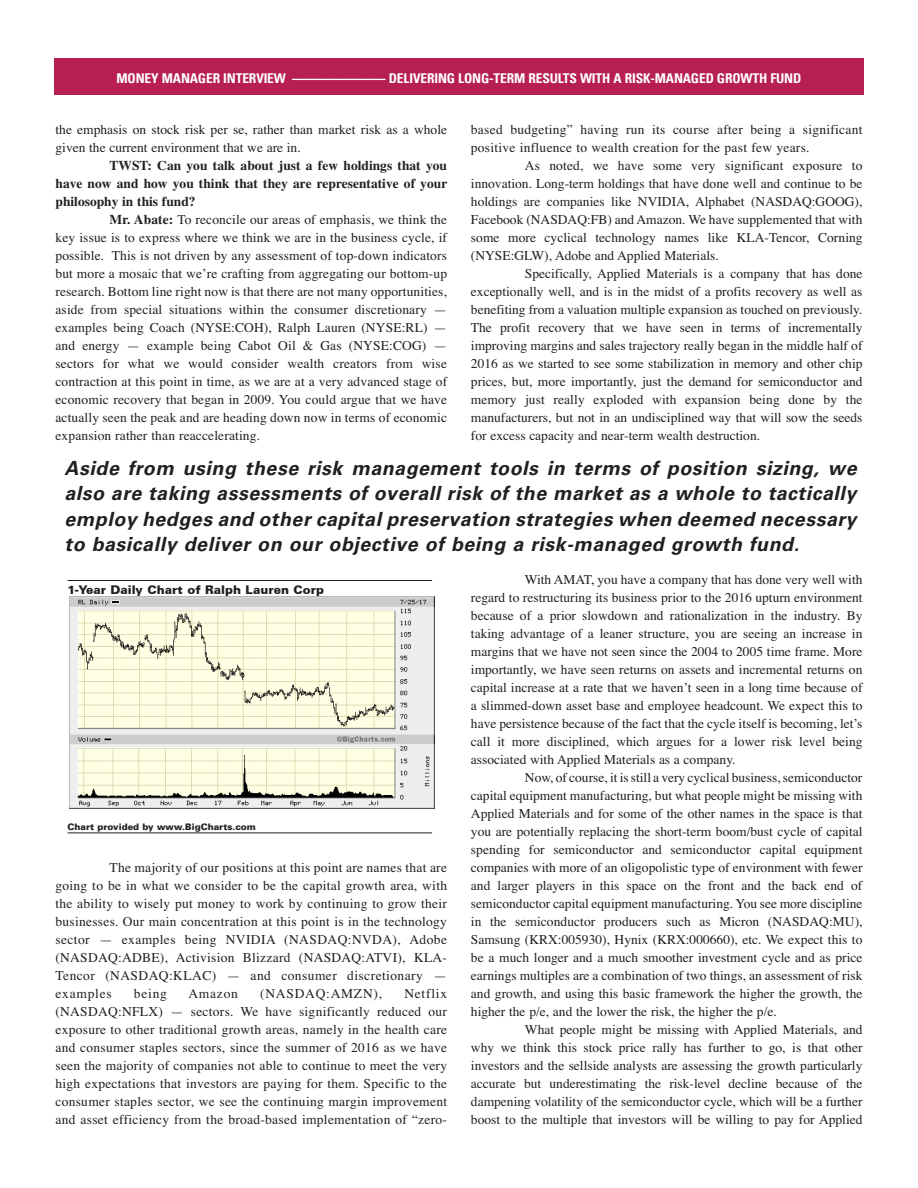
<style>
.page{position:relative;width:918px;height:1188px;background:#fff}
.page>*{position:absolute;margin:0;border:0;box-sizing:border-box;transform-origin:0 0}
.pullquote{font:italic 700 19.5px/25.5px "Univers";letter-spacing:.03em;color:#231f20;text-align:justify}
.Regular_Pullquote{font:13.5px/18px "Times";color:#231f20;text-align:justify}
.Regular_Pullquote-2{font:700 13.5px/18px "Times";color:#231f20;text-align:justify}
.Regular_Pullquote-3{font:13.5px/18px "Times";letter-spacing:.02em;color:#231f20}
.t1{font:700 condensed 13.5px "Univers LT";letter-spacing:-.01em;color:#fff}
.Regular_Pullquote-4{font:13.5px "Times";letter-spacing:.055em;color:#231f20}
.BODY_TEXT{font:900 12px "Univers CE";color:#231f20}
.BODY_TEXT-2{font:900 9px "Univers LT";color:#231f20}
.s1{font-weight:700}
</style>
<div class="page">
<div style="left:54px;top:58px;width:810px;height:36px;background:#b71e54"></div>
<hr style="left:68px;top:580px;width:364px;height:1px;background:#231f20">
<hr style="left:68px;top:833px;width:364px;height:1px;background:#231f20">
<img style="left:69px;top:597px;width:366px;height:211px">
<p class="t1" style="left:117px;top:70px;width:686px">MONEY MANAGER INTERVIEW ——————— DELIVERING LONG-TERM RESULTS WITH A RISK-MANAGED GROWTH FUND</p>
<p class="Regular_Pullquote" style="left:56px;top:121px;width:393px">the emphasis on stock risk per se, rather than market risk as a whole given the current environment that we are in.</p>
<p class="Regular_Pullquote-2" style="left:56px;top:157px;width:393px;text-indent:54px">TWST: Can you talk about just a few holdings that you have now and how you think that they are representative of your philosophy in this fund?</p>
<p class="Regular_Pullquote" style="left:56px;top:211px;width:393px;text-indent:54px"><span class="s1">Mr. Abate:</span> To reconcile our areas of emphasis, we think the key issue is to express where we think we are in the business cycle, if possible. This is not driven by any assessment of top-down indicators but more a mosaic that we’re crafting from aggregating our bottom-up research. Bottom line right now is that there are not many opportunities, aside from special situations within the consumer discretionary — examples being Coach (NYSE:COH), Ralph Lauren (NYSE:RL) — and energy — example being Cabot Oil &amp; Gas (NYSE:COG) — sectors for what we would consider wealth creators from wise contraction at this point in time, as we are at a very advanced stage of economic recovery that began in 2009. You could argue that we have actually seen the peak and are heading down now in terms of economic expansion rather than reaccelerating.</p>
<p class="Regular_Pullquote-3" style="left:471px;top:121px;width:393px">based budgeting” having run its course after being a significant positive influence to wealth creation for the past few years.</p>
<p class="Regular_Pullquote" style="left:471px;top:157px;width:393px;text-indent:54px">As noted, we have some very significant exposure to innovation. Long-term holdings that have done well and continue to be holdings are companies like NVIDIA, Alphabet (NASDAQ:GOOG), Facebook (NASDAQ:FB) and Amazon. We have supplemented that with some more cyclical technology names like KLA-Tencor, Corning (NYSE:GLW), Adobe and Applied Materials.</p>
<p class="Regular_Pullquote" style="left:471px;top:265px;width:393px;text-indent:54px">Specifically, Applied Materials is a company that has done exceptionally well, and is in the midst of a profits recovery as well as benefiting from a valuation multiple expansion as touched on previously.<br>The profit recovery that we have seen in terms of incrementally improving margins and sales trajectory really began in the middle half of 2016 as we started to see some stabilization in memory and other chip prices, but, more importantly, just the demand for semiconductor and memory just really exploded with expansion being done by the manufacturers, but not in an undisciplined way that will sow the seeds for excess capacity and near-term wealth destruction.</p>
<p class="pullquote" style="left:64px;top:455px;width:794px">Aside from using these risk management tools in terms of position sizing, we also are taking assessments of overall risk of the market as a whole to tactically employ hedges and other capital preservation strategies when deemed necessary to basically deliver on our objective of being a risk-managed growth fund.</p>
<p class="BODY_TEXT" style="left:68px;top:583px;width:258px">1-Year Daily Chart of Ralph Lauren Corp</p>
<p class="Regular_Pullquote" style="left:471px;top:571px;width:393px;text-indent:54px">With AMAT, you have a company that has done very well with regard to restructuring its business prior to the 2016 upturn environment because of a prior slowdown and rationalization in the industry. By taking advantage of a leaner structure, you are seeing an increase in margins that we have not seen since the 2004 to 2005 time frame. More importantly, we have seen returns on assets and incremental returns on capital increase at a rate that we haven’t seen in a long time because of a slimmed-down asset base and employee headcount. We expect this to have persistence because of the fact that the cycle itself is becoming, let’s call it more disciplined, which argues for a lower risk level being associated with Applied Materials as a company.</p>
<p class="Regular_Pullquote" style="left:471px;top:769px;width:393px;text-indent:54px">Now, of course, it is still a very cyclical business, semiconductor capital equipment manufacturing, but what people might be missing with Applied Materials and for some of the other names in the space is that you are potentially replacing the short-term boom/bust cycle of capital spending for semiconductor and semiconductor capital equipment companies with more of an oligopolistic type of environment with fewer and larger players in this space on the front and the back end of semiconductor capital equipment manufacturing. You see more discipline in the semiconductor producers such as Micron (NASDAQ:MU), Samsung (KRX:005930), Hynix (KRX:000660), etc. We expect this to be a much longer and a much smoother investment cycle and as price earnings multiples are a combination of two things, an assessment of risk and growth, and using this basic framework the higher the growth, the higher the p/e, and the lower the risk, the higher the p/e.</p>
<p class="Regular_Pullquote" style="left:471px;top:1021px;width:393px;text-indent:54px">What people might be missing with Applied Materials, and why we think this stock price rally has further to go, is that other investors and the sellside analysts are assessing the growth particularly accurate but underestimating the risk-level decline because of the dampening volatility of the semiconductor cycle, which will be a further boost to the multiple that investors will be willing to pay for Applied</p>
<p class="BODY_TEXT-2" style="left:68px;top:821px;width:190px">Chart provided by www.BigCharts.com</p>
<p class="Regular_Pullquote" style="left:56px;top:859px;width:393px;text-indent:54px">The majority of our positions at this point are names that are going to be in what we consider to be the capital growth area, with the ability to wisely put money to work by continuing to grow their businesses. Our main concentration at this point is in the technology sector — examples being NVIDIA (NASDAQ:NVDA), Adobe (NASDAQ:ADBE), Activision Blizzard (NASDAQ:ATVI), KLA-Tencor (NASDAQ:KLAC) — and consumer discretionary — examples</p>
<p class="Regular_Pullquote" style="left:56px;top:985px;width:393px;text-indent:349px">Netflix (NASDAQ:NFLX) — sectors. We have significantly reduced our exposure to other traditional growth areas, namely in the health care and consumer staples sectors, since the summer of 2016 as we have seen the majority of companies not able to continue to meet the very high expectations that investors are paying for them. Specific to the consumer staples sector, we see the continuing margin improvement and asset efficiency from the broad-based implementation of “zero-</p>
<p class="Regular_Pullquote" style="left:134px;top:985px;width:35px">being</p>
<p class="Regular_Pullquote" style="left:188px;top:985px;width:51px">Amazon</p>
<p class="Regular_Pullquote-4" style="left:260px;top:985px;width:123px">(NASDAQ:AMZN),</p>
</div>
